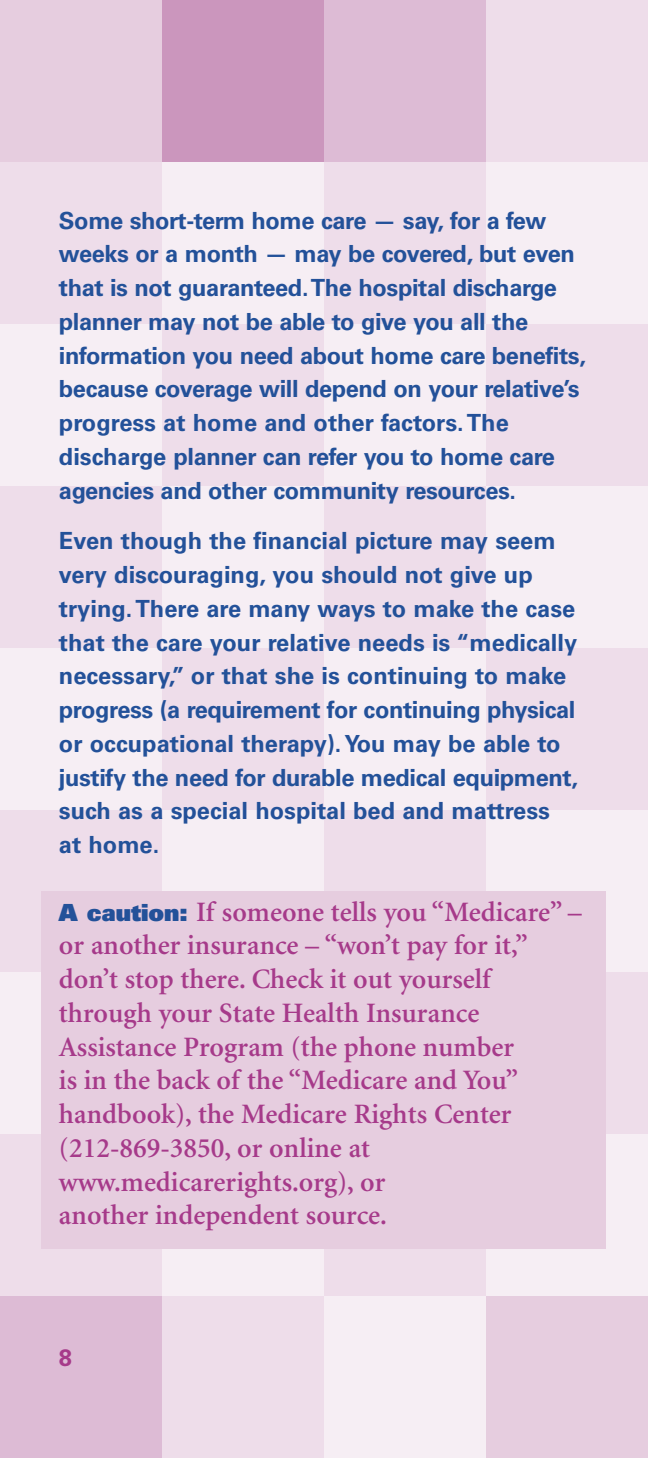
<style>
.page{position:relative;width:648px;height:1458px;background:#fff}
.page>*{position:absolute;margin:0;border:0;box-sizing:border-box;transform-origin:0 0}
.t1{font:600 28.12px/33.8px "Minion";color:#a63a8a}
.t2{font:700 23.62px/33.8px "Univers";letter-spacing:-.015em;color:#235199}
.t3{font:700 23.62px "Univers";color:#a63a8a}
.s1{font-family:"Univers";font-weight:900;font-size:23.62px;color:#235199}
</style>
<div class="page">
<div style="left:0;top:0;width:162px;height:162px;background:#e6cddf"></div>
<div style="left:162px;top:0;width:162px;height:162px;background:#cb96bd"></div>
<div style="left:324px;top:0;width:162px;height:162px;background:#ddbbd5"></div>
<div style="left:486px;top:0;width:162px;height:162px;background:#eeddea"></div>
<div style="left:0;top:162px;width:162px;height:162px;background:#eeddea"></div>
<div style="left:162px;top:162px;width:162px;height:162px;background:#f6eef4"></div>
<div style="left:324px;top:162px;width:162px;height:162px;background:#eeddea"></div>
<div style="left:486px;top:162px;width:162px;height:162px;background:#f6eef4"></div>
<div style="left:0;top:324px;width:162px;height:162px;background:#f6eef4"></div>
<div style="left:162px;top:324px;width:162px;height:162px;background:#eeddea"></div>
<div style="left:324px;top:324px;width:162px;height:162px;background:#f6eef4"></div>
<div style="left:486px;top:324px;width:162px;height:162px;background:#eeddea"></div>
<div style="left:0;top:486px;width:162px;height:162px;background:#eeddea"></div>
<div style="left:162px;top:486px;width:162px;height:162px;background:#f6eef4"></div>
<div style="left:324px;top:486px;width:162px;height:162px;background:#eeddea"></div>
<div style="left:486px;top:486px;width:162px;height:162px;background:#f6eef4"></div>
<div style="left:0;top:648px;width:162px;height:162px;background:#f6eef4"></div>
<div style="left:162px;top:648px;width:162px;height:162px;background:#eeddea"></div>
<div style="left:324px;top:648px;width:162px;height:162px;background:#f6eef4"></div>
<div style="left:486px;top:648px;width:162px;height:162px;background:#eeddea"></div>
<div style="left:0;top:810px;width:162px;height:162px;background:#eeddea"></div>
<div style="left:162px;top:810px;width:162px;height:162px;background:#f6eef4"></div>
<div style="left:324px;top:810px;width:162px;height:162px;background:#eeddea"></div>
<div style="left:486px;top:810px;width:162px;height:162px;background:#f6eef4"></div>
<div style="left:0;top:972px;width:162px;height:162px;background:#f6eef4"></div>
<div style="left:486px;top:972px;width:162px;height:162px;background:#eeddea"></div>
<div style="left:0;top:1296px;width:162px;height:162px;background:#ddbbd5"></div>
<div style="left:162px;top:1296px;width:162px;height:162px;background:#eeddea"></div>
<div style="left:324px;top:1296px;width:162px;height:162px;background:#f6eef4"></div>
<div style="left:486px;top:1296px;width:162px;height:162px;background:#e6cddf"></div>
<div style="left:0;top:1134px;width:162px;height:162px;background:#eeddea"></div>
<div style="left:162px;top:1134px;width:162px;height:162px;background:#f6eef4"></div>
<div style="left:324px;top:1134px;width:162px;height:162px;background:#eeddea"></div>
<div style="left:486px;top:1134px;width:162px;height:162px;background:#f6eef4"></div>
<hr style="left:647px;top:972px;width:1px;height:162px;background:#f6eef4">
<hr style="left:647px;top:1296px;width:1px;height:162px;background:#f6eef4">
<hr style="left:647px;top:1134px;width:1px;height:162px;background:#eeddea">
<div style="left:41px;top:891px;width:565px;height:358px;background:#e6cddf"></div>
<p class="t2" style="left:59px;top:206px;width:528px">Some short-term home care — say, for a few weeks or a month — may be covered, but even that is not guaranteed.The hospital discharge planner may not be able to give you all the information you need about home care benefits, because coverage will depend on your relative’s progress at home and other factors.The discharge planner can refer you to home care agencies and other community resources.</p>
<p class="t2" style="left:59px;top:526px;width:521px">Even though the financial picture may seem very discouraging, you should not give up trying.There are many ways to make the case that the care your relative needs is “medically necessary,” or that she is continuing to make progress (a requirement for continuing physical or occupational therapy).You may be able to justify the need for durable medical equipment, such as a special hospital bed and mattress at home.</p>
<p class="t1" style="left:59px;top:897px;width:524px"><span class="s1">A caution:</span> If someone tells you “Medicare” – or another insurance – “won’t pay for it,” don’t stop there. Check it out yourself through your State Health Insurance Assistance Program (the phone number<br>is in the back of the “Medicare and You” handbook), the Medicare Rights Center (212-869-3850, or online at www.medicarerights.org), or<br>another independent source.</p>
<p class="t3" style="left:59px;top:1349px;width:15px">8</p>
</div>
